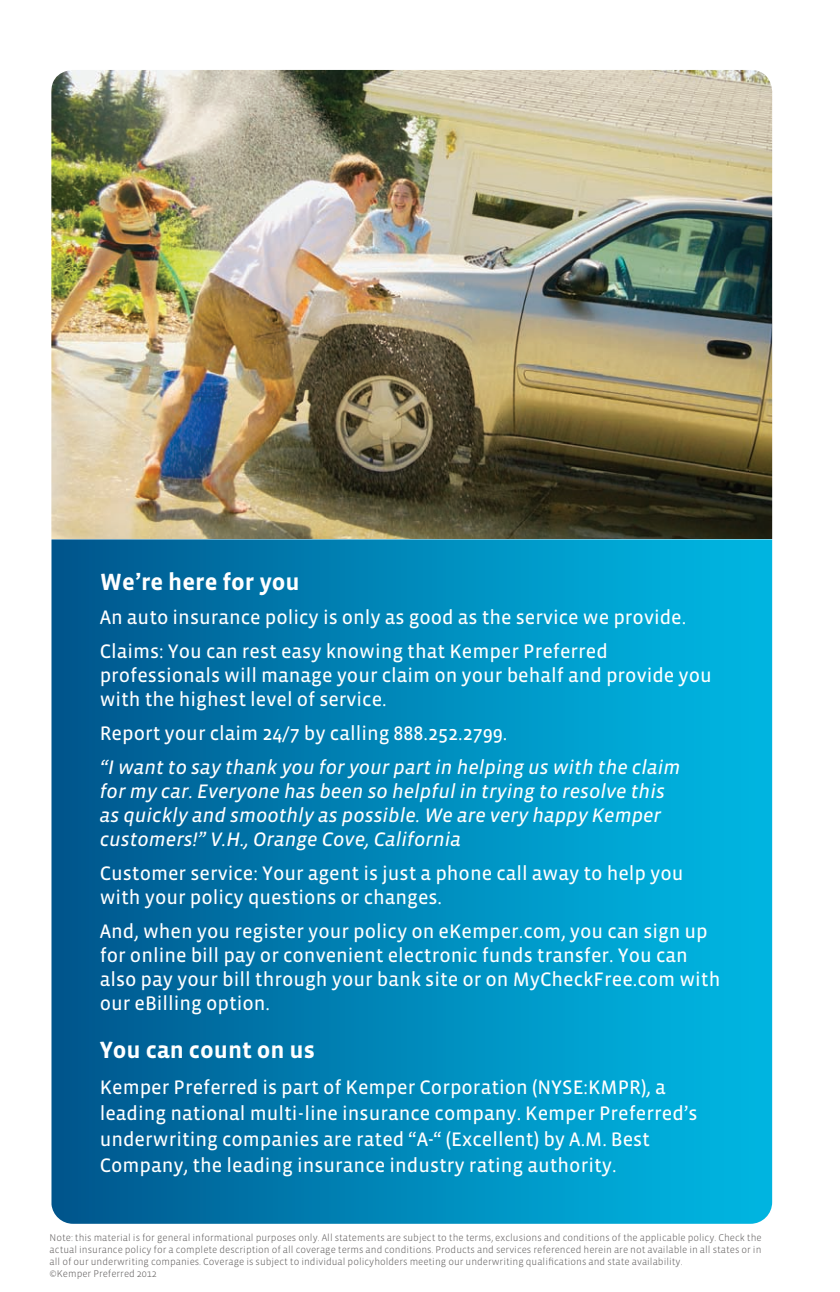
<style>
.page{position:relative;width:840px;height:1292px;background:#fff}
.page>*{position:absolute;margin:0;border:0;box-sizing:border-box;transform-origin:0 0}
.t1{font:700 24px "Vista Sans";color:#fff}
.t2{font:20px/24px "Vista Sans Reg";color:#fff}
.t3{font:italic 20px/24px "Vista Sans Reg";color:#fff}
.t4{font:300 10px/12px "Vista Sans";color:#5e5b5b}
</style>
<div class="page">
<img style="left:51px;top:69px;width:722px;height:1155px">
<p class="t1" style="left:100px;top:570px;width:201px">We’re here for you</p>
<p class="t2" style="left:100px;top:601px;width:587px;line-height:34px">An auto insurance policy is only as good as the service we provide.<br>Claims: You can rest easy knowing that Kemper Preferred</p>
<p class="t2" style="left:100px;top:664px;width:613px">professionals will manage your claim on your behalf and provide you with the highest level of service.</p>
<p class="t2" style="left:100px;top:722px;width:409px">Report your claim 24/7 by calling 888.252.2799.</p>
<p class="t3" style="left:100px;top:756px;width:582px">“I want to say thank you for your part in helping us with the claim for my car. Everyone has been so helpful in trying to resolve this as quickly and smoothly as possible. We are very happy Kemper customers!” V.H., Orange Cove, California</p>
<p class="t2" style="left:100px;top:862px;width:585px">Customer service: Your agent is just a phone call away to help you with your policy questions or changes.</p>
<p class="t2" style="left:100px;top:920px;width:622px">And, when you register your policy on eKemper.com, you can sign up for online bill pay or convenient electronic funds transfer. You can also pay your bill through your bank site or on MyCheckFree.com with our eBilling option.</p>
<p class="t1" style="left:100px;top:1038px;width:216px">You can count on us</p>
<p class="t2" style="left:100px;top:1075px;width:599px;line-height:26px">Kemper Preferred is part of Kemper Corporation (NYSE:KMPR), a leading national multi-line insurance company. Kemper Preferred’s underwriting companies are rated “A-“ (Excellent) by A.M. Best Company, the leading insurance industry rating authority.</p>
<p class="t4" style="left:50px;top:1232px;width:713px">Note: this material is for general informational purposes only. All statements are subject to the terms, exclusions and conditions of the applicable policy. Check the actual insurance policy for a complete description of all coverage terms and conditions. Products and services referenced herein are not available in all states or in all of our underwriting companies. Coverage is subject to individual policyholders meeting our underwriting qualifications and state availability.<br>©Kemper Preferred 2012</p>
</div>
